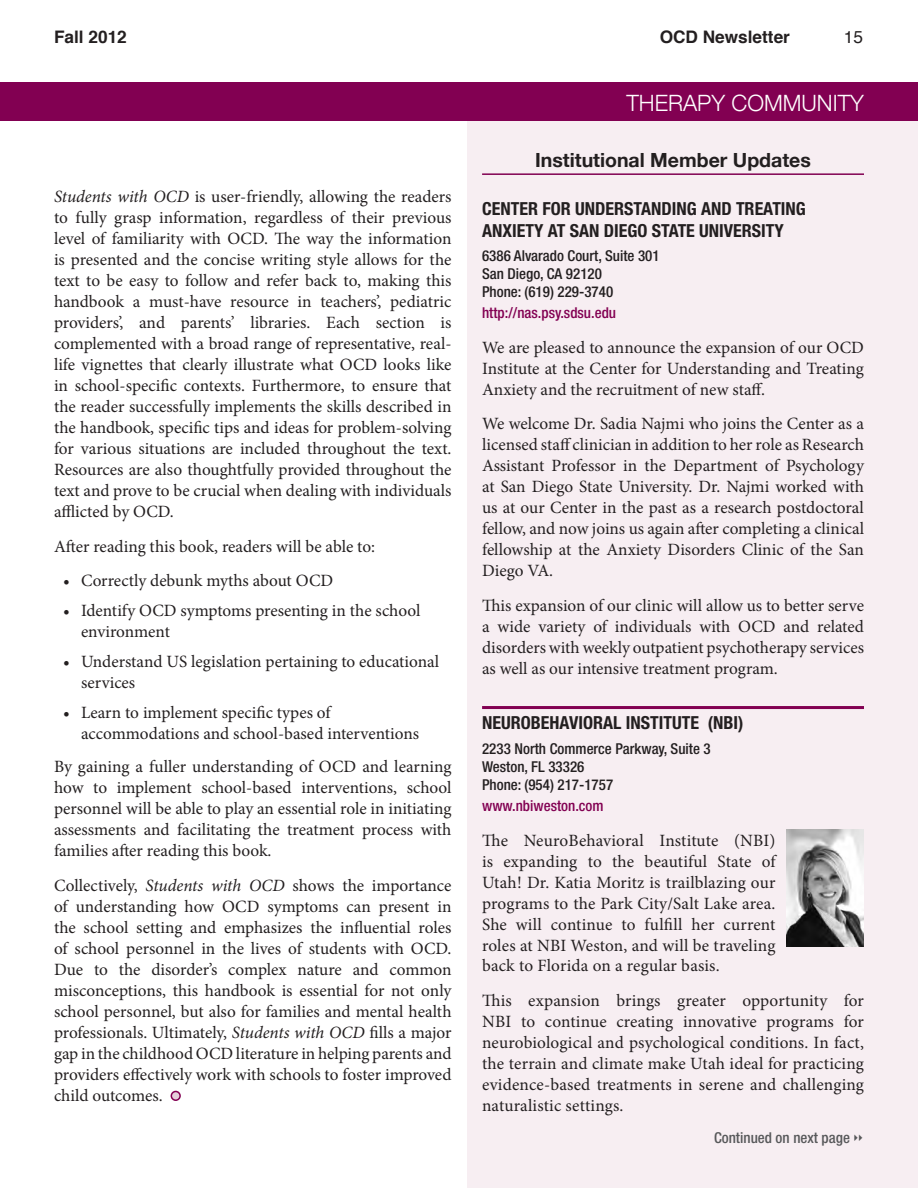
<style>
.page{position:relative;width:918px;height:1188px;background:#fff}
.page>*{position:absolute;margin:0;border:0;box-sizing:border-box;transform-origin:0 0}
.t1{font:300 22.5px "Helvetica Neue";color:#fff}
.Intro{font:700 19.5px "Helvetica Neue";color:#231f20}
.SUBHEAD_w__rule{font:700 condensed 18px/21.6px "Helvetica Neue LT Std";color:#231f20}
.Body{font:17.25px/21px "Minion Pro";color:#231f20;text-align:justify}
.t2{font:700 17.25px "Helvetica";color:#231f20}
.t3{font:17.25px "Helvetica";color:#231f20}
.Subhead{font:500 condensed 15px "Helvetica Neue LT Std";color:#231f20}
.Subhead-2{font:500 condensed 15px "Helvetica Neue LT Std";color:#820052}
.t4{font:500 condensed 15px "Helvetica Neue";color:#57585a}
.s1{font-style:italic}
</style>
<div class="page">
<div style="left:468px;top:90px;width:450px;height:1098px;background:#f7eef2"></div>
<div style="left:0;top:82px;width:918px;height:39px;background:#820052"></div>
<hr style="left:482px;top:706px;width:382px;height:3px;background:#820052">
<div style="left:171px;top:1091px;width:9px;height:9px;background:#e6cfdb;border-radius:50%"></div>
<div style="left:171px;top:1091px;width:10px;height:10px;border:2px solid #820052;border-radius:50%"></div>
<img style="left:786px;top:830px;width:78px;height:116px">
<hr style="left:482px;top:173px;width:382px;height:2px;background:#820052">
<p class="t2" style="left:54px;top:23px;width:74px">Fall 2012</p>
<p class="t2" style="left:660px;top:23px;width:132px">OCD Newsletter</p>
<p class="t3" style="left:844px;top:23px;width:21px">15</p>
<p class="Body" style="left:54px;top:186px;width:399px"><span class="s1">Students with OCD</span> is user-friendly, allowing the readers to fully grasp information, regardless of their previous level of familiarity with OCD. The way the information is presented and the concise writing style allows for the text to be easy to follow and refer back to, making this handbook a must-have resource in teachers’, pediatric providers’, and parents’ libraries. Each section is complemented with a broad range of representative, real&shy;life vignettes that clearly illustrate what OCD looks like in school-specific contexts. Furthermore, to ensure that the reader successfully implements the skills described in the handbook, specific tips and ideas for problem-solving for various situations are included throughout the text.<br>Resources are also thoughtfully provided throughout the text and prove to be crucial when dealing with individuals afflicted by OCD.</p>
<p class="Body" style="left:54px;top:536px;width:323px">After reading this book, readers will be able to:</p>
<p class="Body" style="left:63px;top:571px;width:272px">• Correctly debunk myths about OCD</p>
<p class="Body" style="left:81px;top:601px;width:341px;text-indent:-18px">• Identify OCD symptoms presenting in the school environment</p>
<p class="Body" style="left:81px;top:652px;width:360px;text-indent:-18px">• Understand US legislation pertaining to educational services</p>
<p class="Body" style="left:81px;top:703px;width:340px;text-indent:-18px">• Learn to implement specific types of accommodations and school-based interventions</p>
<p class="Body" style="left:54px;top:757px;width:399px">By gaining a fuller understanding of OCD and learning how to implement school-based interventions, school personnel will be able to play an essential role in initiating assessments and facilitating the treatment process with families after reading this book.</p>
<p class="Body" style="left:54px;top:875px;width:399px">Collectively, <span class="s1">Students with OCD</span> shows the importance of understanding how OCD symptoms can present in the school setting and emphasizes the influential roles of school personnel in the lives of students with OCD.<br>Due to the disorder’s complex nature and common misconceptions, this handbook is essential for not only school personnel, but also for families and mental health professionals. Ultimately, <span class="s1">Students with OCD</span> fills a major gap in the childhood OCD literature in helping parents and providers effectively work with schools to foster improved child outcomes.</p>
<p class="t1" style="left:626px;top:85px;width:239px">THERAPY COMMUNITY</p>
<p class="Intro" style="left:535px;top:143px;width:277px">Institutional Member Updates</p>
<p class="SUBHEAD_w__rule" style="left:482px;top:198px;width:325px">CENTER FOR UNDERSTANDING AND TREATING<br>ANXIETY AT SAN DIEGO STATE UNIVERSITY</p>
<p class="Subhead" style="left:482px;top:247px;width:179px">6386 Alvarado Court, Suite 301</p>
<p class="Subhead" style="left:482px;top:265px;width:121px">San Diego, CA 92120</p>
<p class="Subhead" style="left:482px;top:283px;width:133px">Phone: (619) 229-3740</p>
<p class="Subhead-2" style="left:482px;top:304px;width:136px">http://nas.psy.sdsu.edu</p>
<p class="Body" style="left:482px;top:337px;width:383px">We are pleased to announce the expansion of our OCD Institute at the Center for Understanding and Treating Anxiety and the recruitment of new staff.</p>
<p class="Body" style="left:482px;top:414px;width:383px">We welcome Dr. Sadia Najmi who joins the Center as a licensed staff clinician in addition to her role as Research Assistant Professor in the Department of Psychology at San Diego State University. Dr. Najmi worked with us at our Center in the past as a research postdoctoral fellow, and now joins us again after completing a clinical fellowship at the Anxiety Disorders Clinic of the San Diego VA.</p>
<p class="Body" style="left:482px;top:595px;width:383px">This expansion of our clinic will allow us to better serve a wide variety of individuals with OCD and related disorders with weekly outpatient psychotherapy services as well as our intensive treatment program.</p>
<p class="SUBHEAD_w__rule" style="left:482px;top:712px;width:263px">NEUROBEHAVIORAL INSTITUTE (NBI)</p>
<p class="Subhead" style="left:482px;top:740px;width:230px">2233 North Commerce Parkway, Suite 3</p>
<p class="Subhead" style="left:482px;top:758px;width:104px">Weston, FL 33326</p>
<p class="Subhead" style="left:482px;top:776px;width:133px">Phone: (954) 217-1757</p>
<p class="Subhead-2" style="left:482px;top:797px;width:123px">www.nbiweston.com</p>
<p class="Body" style="left:482px;top:830px;width:295px">The NeuroBehavioral Institute (NBI) is expanding to the beautiful State of Utah! Dr. Katia Moritz is trailblazing our programs to the Park City/Salt Lake area.<br>She will continue to fulfill her current roles at NBI Weston, and will be traveling back to Florida on a regular basis.</p>
<p class="Body" style="left:482px;top:990px;width:383px">This expansion brings greater opportunity for NBI to continue creating innovative programs for neurobiological and psychological conditions. In fact, the terrain and climate make Utah ideal for practicing evidence-based treatments in serene and challenging naturalistic settings.</p>
<p class="t4" style="left:714px;top:1129px;width:137px">Continued on next page</p>
</div>
